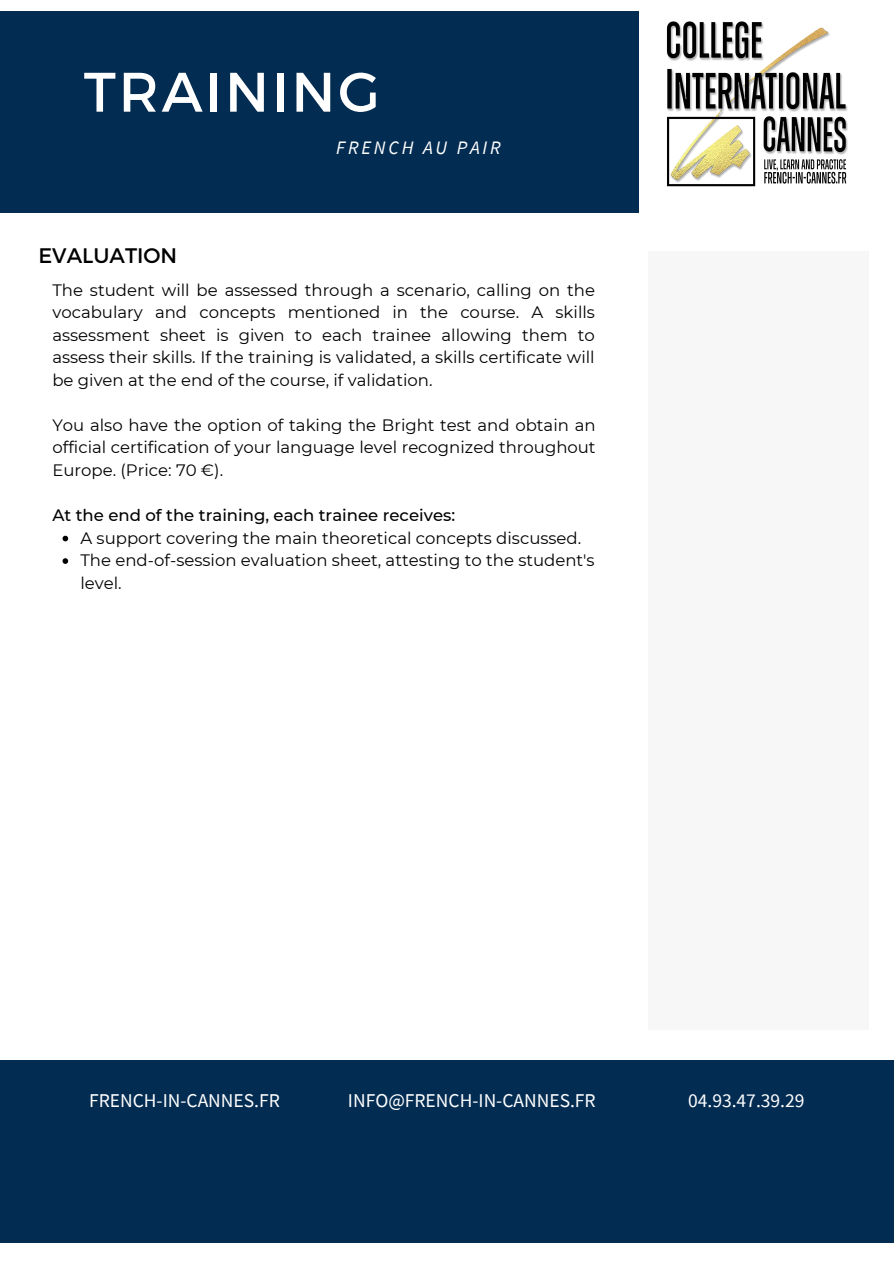
<style>
.page{position:relative;width:894px;height:1264px;background:#fff}
.page>*{position:absolute;margin:0;border:0;box-sizing:border-box;transform-origin:0 0}
.t1{font:55.5px "Montserrat";letter-spacing:.05em;color:#fff}
.t2{font:21px "Montserrat";color:#000}
.t3{font:19.5px "Source Sans Pro";color:#fff}
.t4{font:italic 19.05px "Source Sans Pro";letter-spacing:.15em;color:#fff}
.t5{font:16.5px/22.5px "Montserrat";color:#000;text-align:justify}
.t6{font:500 16.5px "Montserrat";color:#000}
</style>
<div class="page">
<div style="left:0;top:1060px;width:893px;height:182px;background:#032c52"></div>
<img style="left:666px;top:21px;width:182px;height:166px">
<svg style="left:62px;top:535px;width:6px;height:6px"></svg>
<svg style="left:62px;top:558px;width:6px;height:6px"></svg>
<div style="left:647px;top:251px;width:221px;height:778px;background:#f7f7f7"></div>
<div style="left:0;top:11px;width:638px;height:202px;background:#032c52"></div>
<p class="t1" style="left:84px;top:56px;width:297px">TRAINING</p>
<p class="t4" style="left:336px;top:135px;width:166px">FRENCH AU PAIR</p>
<p class="t2" style="left:38px;top:242px;width:140px">EVALUATION</p>
<p class="t5" style="left:52px;top:278px;width:544px">The student will be assessed through a scenario, calling on the vocabulary and concepts mentioned in the course. A skills assessment sheet is given to each trainee allowing them to assess their skills. If the training is validated, a skills certificate will be given at the end of the course, if validation.</p>
<p class="t5" style="left:52px;top:414px;width:544px">You also have the option of taking the Bright test and obtain an official certification of your language level recognized throughout Europe. (Price: 70 €).</p>
<p class="t6" style="left:52px;top:505px;width:404px">At the end of the training, each trainee receives:</p>
<p class="t5" style="left:80px;top:526px;width:502px">A support covering the main theoretical concepts discussed.</p>
<p class="t5" style="left:80px;top:549px;width:515px">The end-of-session evaluation sheet, attesting to the student's level.</p>
<p class="t3" style="left:89px;top:1088px;width:192px">FRENCH-IN-CANNES.FR</p>
<p class="t3" style="left:348px;top:1088px;width:249px">INFO@FRENCH-IN-CANNES.FR</p>
<p class="t3" style="left:687px;top:1088px;width:118px">04.93.47.39.29</p>
</div>
